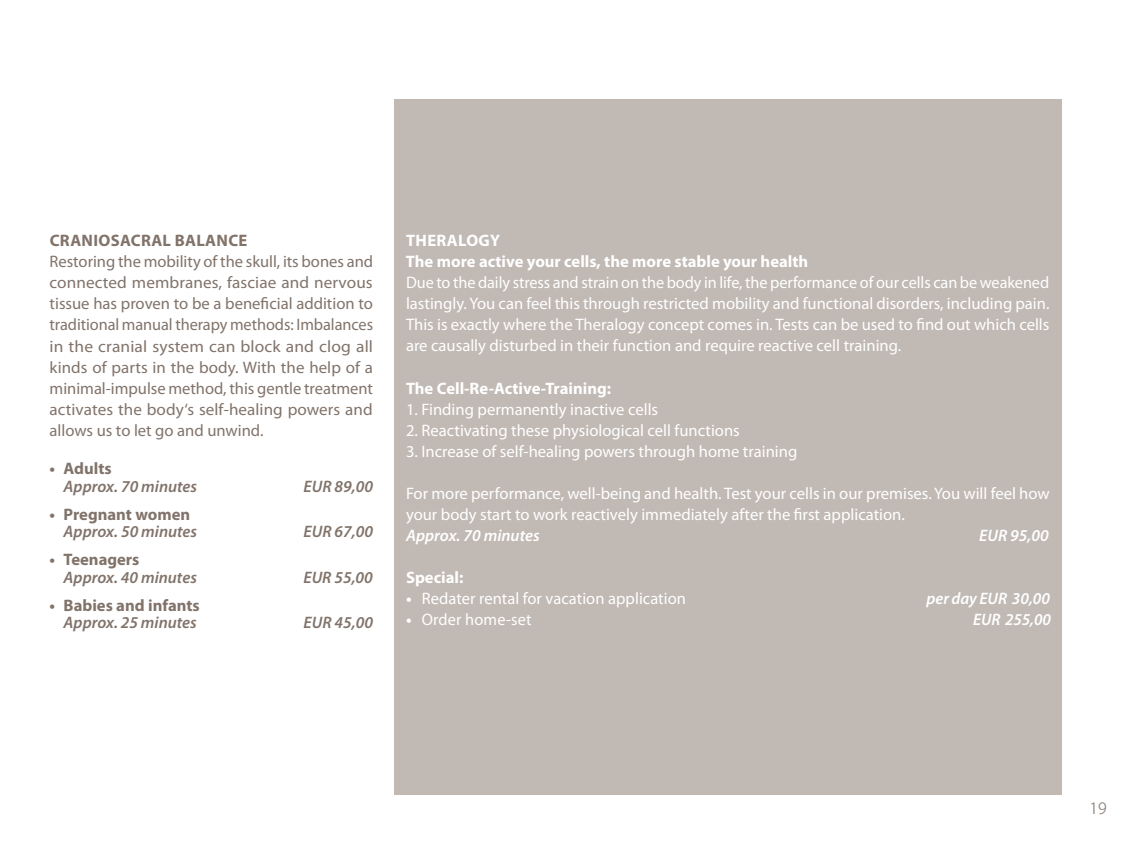
<style>
.page{position:relative;width:1141px;height:844px;background:#fff}
.page>*{position:absolute;margin:0;border:0;box-sizing:border-box;transform-origin:0 0}
.t1{font:300 17.5px "Myriad Pro";color:#a39890}
.t2{font:16.62px/21px "Myriad Pro";color:#fff;text-align:justify}
.t3{font:16.62px/21px "Myriad Pro";color:#81736a;text-align:justify}
.t4{font:italic 600 16.62px "Myriad Pro";color:#81736a}
.t5{font:700 16.62px/21px "Myriad Pro";color:#fff}
.t6{font:700 16.62px "Myriad Pro";color:#81736a}
.t7{font:italic 600 16.62px "Myriad Pro";color:#fff}
.t8{font:700 16.62px "Myriad Pro";letter-spacing:.02em;color:#81736a}
.s1{font-weight:700}
</style>
<div class="page">
<div style="left:394px;top:99px;width:668px;height:695px;background:#c1b9b4"></div>
<p class="t8" style="left:50px;top:230px;width:199px">CRANIOSACRAL BALANCE</p>
<p class="t3" style="left:50px;top:251px;width:325px">Restoring the mobility of the skull, its bones and connected membranes, fasciae and nervous tissue has proven to be a beneficial addition to traditional manual therapy methods: Imbalances in the cranial system can block and clog all kinds of parts in the body. With the help of a minimal-impulse method, this gentle treatment activates the body‘s self-healing powers and allows us to let go and unwind.</p>
<p class="t6" style="left:50px;top:457px;width:64px">• Adults</p>
<p class="t4" style="left:64px;top:475px;width:135px">Approx. 70 minutes</p>
<p class="t4" style="left:303px;top:475px;width:71px">EUR 89,00</p>
<p class="t6" style="left:50px;top:503px;width:142px">• Pregnant women</p>
<p class="t4" style="left:64px;top:521px;width:135px">Approx. 50 minutes</p>
<p class="t4" style="left:303px;top:521px;width:71px">EUR 67,00</p>
<p class="t6" style="left:50px;top:548px;width:91px">• Teenagers</p>
<p class="t4" style="left:64px;top:566px;width:135px">Approx. 40 minutes</p>
<p class="t4" style="left:303px;top:566px;width:71px">EUR 55,00</p>
<p class="t6" style="left:50px;top:594px;width:152px">• Babies and infants</p>
<p class="t4" style="left:64px;top:612px;width:135px">Approx. 25 minutes</p>
<p class="t4" style="left:304px;top:612px;width:71px">EUR 45,00</p>
<p class="t5" style="left:406px;top:230px;width:404px">THERALOGY<br>The more active your cells, the more stable your health</p>
<p class="t2" style="left:406px;top:272px;width:645px">Due to the daily stress and strain on the body in life, the performance of our cells can be weakened lastingly. You can feel this through restricted mobility and functional disorders, including pain.<br>This is exactly where the Theralogy concept comes in. Tests can be used to find out which cells are causally disturbed in their function and require reactive cell training.</p>
<p class="t5" style="left:406px;top:377px;width:207px">The Cell-Re-Active-Training:</p>
<p class="t2" style="left:406px;top:398px;width:254px">1. Finding permanently inactive cells</p>
<p class="t2" style="left:406px;top:419px;width:335px">2. Reactivating these physiological cell functions</p>
<p class="t2" style="left:406px;top:440px;width:393px">3. Increase of self-healing powers through home training</p>
<p class="t2" style="left:406px;top:482px;width:645px">For more performance, well-being and health. Test your cells in our premises. You will feel how your body start to work reactively immediately after the first application.</p>
<p class="t7" style="left:406px;top:524px;width:135px">Approx. 70 minutes</p>
<p class="t7" style="left:979px;top:524px;width:71px">EUR 95,00</p>
<p class="t5" style="left:406px;top:566px;width:59px">Special:</p>
<p class="t2" style="left:406px;top:587px;width:281px"><span class="s1">•</span> Redater rental for vacation application</p>
<p class="t7" style="left:926px;top:587px;width:125px">per day EUR 30,00</p>
<p class="t2" style="left:406px;top:608px;width:127px"><span class="s1">•</span> Order home-set</p>
<p class="t7" style="left:973px;top:608px;width:79px">EUR 255,00</p>
<p class="t1" style="left:1090px;top:797px;width:19px">19</p>
</div>
